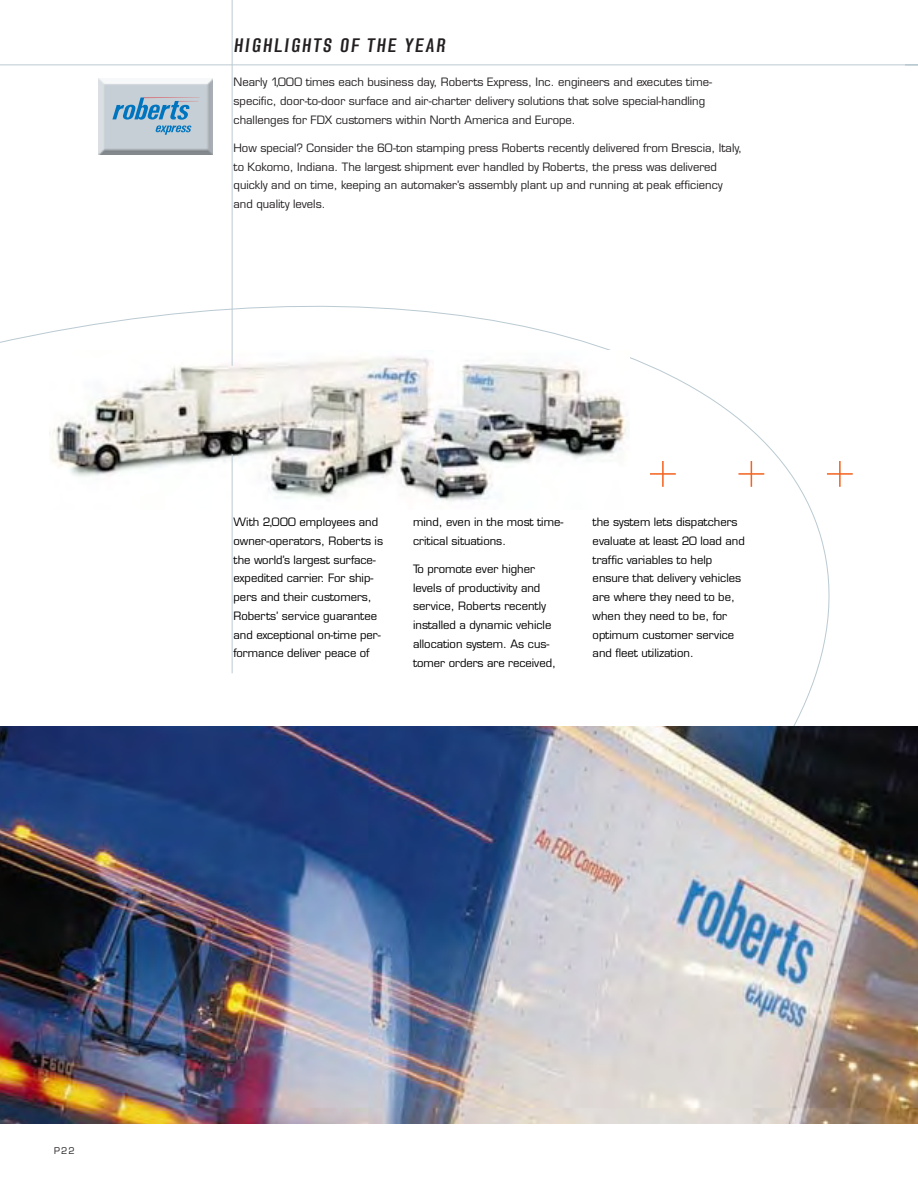
<style>
.page{position:relative;width:918px;height:1188px;background:#fff}
.page>*{position:absolute;margin:0;border:0;box-sizing:border-box;transform-origin:0 0}
.t1{font:100 ultra-condensed 51px "Univers";color:#f36421}
.t2{font:21px "Traitor Italic Tabular";letter-spacing:.09em;color:#231f20}
.t3{font:11.25px/18.8px "Eurostile";color:#000}
.t4{font:11.25px/18.8px "Eurostile";color:#231f20}
.t5{font:9px "Eurostile";color:#231f20}
</style>
<div class="page">
<svg style="left:0;top:255px;width:830px;height:471px"></svg>
<hr style="left:0;top:64px;width:918px;height:1px;background:#bacad2">
<img style="left:0;top:726px;width:918px;height:397px">
<img style="left:49px;top:350px;width:581px;height:159px">
<hr style="left:232px;top:454px;width:1px;height:219px;background:#bacad2">
<svg style="left:99px;top:78px;width:114px;height:76px;background:#b4c4d1"></svg>
<hr style="left:232px;top:0;width:1px;height:366px;background:#bacad2">
<h2 class="t2" style="left:234px;top:37px;width:213px">HIGHLIGHTS OF THE YEAR</h2>
<p class="t4" style="left:234px;top:74px;width:480px">Nearly 1,000 times each business day, Roberts Express, Inc. engineers and executes time&shy;specific, door-to-door surface and air-charter delivery solutions that solve special-handling challenges for FDX customers within North America and Europe.</p>
<p class="t4" style="left:234px;top:139px;width:510px">How special? Consider the 60-ton stamping press Roberts recently delivered from Brescia, Italy, to Kokomo, Indiana. The largest shipment ever handled by Roberts, the press was delivered quickly and on time, keeping an automaker’s assembly plant up and running at peak efficiency and quality levels.</p>
<p class="t3" style="left:234px;top:514px;width:151px">With 2,000 employees and owner-operators, Roberts is the world’s largest surface&shy;expedited carrier. For ship&shy;pers and their customers,<br>Roberts’ service guarantee and exceptional on-time per&shy;formance deliver peace of</p>
<p class="t3" style="left:413px;top:514px;width:152px">mind, even in the most time&shy;critical situations.</p>
<p class="t3" style="left:413px;top:561px;width:144px">To promote ever higher levels of productivity and service, Roberts recently installed a dynamic vehicle allocation system. As cus&shy;tomer orders are received,</p>
<h1 class="t1" style="left:648px;top:450px;width:209px">+ + +</h1>
<p class="t3" style="left:593px;top:514px;width:154px">the system lets dispatchers evaluate at least 20 load and traffic variables to help ensure that delivery vehicles are where they need to be, when they need to be, for optimum customer service and fleet utilization.</p>
<p class="t5" style="left:54px;top:1147px;width:22px">P22</p>
</div>
